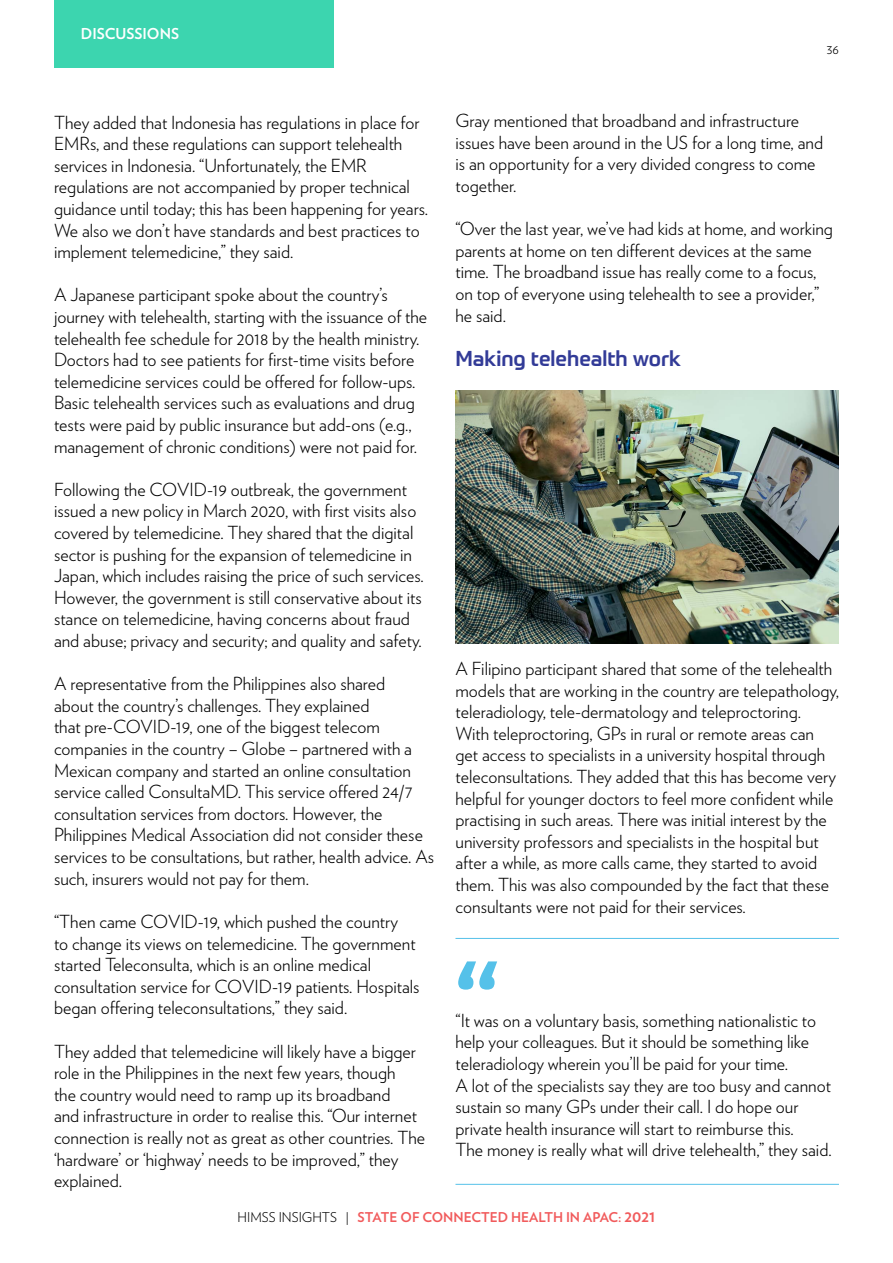
<style>
.page{position:relative;width:893px;height:1263px;background:#fff}
.page>*{position:absolute;margin:0;border:0;box-sizing:border-box;transform-origin:0 0}
.t1{font:700 90.3px "Prometo";color:#55c1e9}
.t2{font:500 21px "Prometo";color:#323b97}
.t3{font:300 18px/21.6px "Verlag";color:#000101}
.t4{font:700 15px "Verlag";color:#fff}
.t5{font:700 13.5px "Verlag";color:#f15b5c}
.t6{font:300 13.5px "Verlag";color:#000101}
.s1{font-weight:300;color:#000101}
.s2{font-size:16.5px}
</style>
<div class="page">
<img style="left:455px;top:390px;width:384px;height:253px">
<div style="left:54px;top:0;width:280px;height:68px;background:#3cd5af"></div>
<hr style="left:455px;top:938px;width:384px;height:1px;background:#55c1e9">
<hr style="left:455px;top:1184px;width:384px;height:1px;background:#55c1e9">
<p class="t4" style="left:81px;top:22px;width:100px">DISCUSSIONS</p>
<p class="t6" style="left:827px;top:39px;width:14px">36</p>
<p class="t3" style="left:54px;top:110px;width:376px">They added that Indonesia has regulations in place for EMRs, and these regulations can support telehealth services in Indonesia. “Unfortunately, the EMR regulations are not accompanied by proper technical guidance until today; this has been happening for years.<br>We also we don’t have standards and best practices to implement telemedicine,” they said.</p>
<p class="t3" style="left:54px;top:283px;width:375px">A Japanese participant spoke about the country’s journey with telehealth, starting with the issuance of the telehealth fee schedule for 2018 by the health ministry.<br>Doctors had to see patients for first-time visits before telemedicine services could be offered for follow-ups.<br>Basic telehealth services such as evaluations and drug tests were paid by public insurance but add-ons (e.g., management of chronic conditions) were not paid for.</p>
<p class="t3" style="left:54px;top:477px;width:371px">Following the COVID-19 outbreak, the government issued a new policy in March 2020, with first visits also covered by telemedicine. They shared that the digital sector is pushing for the expansion of telemedicine in Japan, which includes raising the price of such services.<br>However, the government is still conservative about its stance on telemedicine, having concerns about fraud and abuse; privacy and security; and quality and safety.</p>
<p class="t3" style="left:54px;top:672px;width:382px">A representative from the Philippines also shared<br>about the country’s challenges. They explained<br>that pre-COVID-19, one of the biggest telecom companies in the country – Globe – partnered with a Mexican company and started an online consultation service called ConsultaMD. This service offered 24/7 consultation services from doctors. However, the Philippines Medical Association did not consider these services to be consultations, but rather, health advice. As such, insurers would not pay for them.</p>
<p class="t3" style="left:54px;top:909px;width:367px">“Then came COVID-19, which pushed the country<br>to change its views on telemedicine. The government started Teleconsulta, which is an online medical consultation service for COVID-19 patients. Hospitals began offering teleconsultations,” they said.</p>
<p class="t3" style="left:54px;top:1039px;width:373px">They added that telemedicine will likely have a bigger role in the Philippines in the next few years, though<br>the country would need to ramp up its broadband<br>and infrastructure in order to realise this. “Our internet connection is really not as great as other countries. The ‘hardware’ or ‘highway’ needs to be improved,” they explained.</p>
<p class="t3" style="left:455px;top:109px;width:369px">Gray mentioned that broadband and infrastructure issues have been around in the US for a long time, and is an opportunity for a very divided congress to come together.</p>
<p class="t3" style="left:455px;top:217px;width:379px">“Over the last year, we’ve had kids at home, and working parents at home on ten different devices at the same time. The broadband issue has really come to a focus, on top of everyone using telehealth to see a provider,” he said.</p>
<p class="t2" style="left:455px;top:345px;width:227px">Making telehealth work</p>
<p class="t3" style="left:455px;top:657px;width:385px">A Filipino participant shared that some of the telehealth models that are working in the country are telepathology, teleradiology, tele-dermatology and teleproctoring.<br>With teleproctoring, GPs in rural or remote areas can get access to specialists in a university hospital through teleconsultations. They added that this has become very helpful for younger doctors to feel more confident while practising in such areas. There was initial interest by the university professors and specialists in the hospital but after a while, as more calls came, they started to avoid them. This was also compounded by the fact that these consultants were not paid for their services.</p>
<h1 class="t1" style="left:455px;top:940px;width:45px">“</h1>
<p class="t3" style="left:455px;top:1008px;width:378px">“It was on a voluntary basis, something nationalistic to help your colleagues. But it should be something like teleradiology wherein you’ll be paid for your time.<br>A lot of the specialists say they are too busy and cannot sustain so many GPs under their call. I do hope our private health insurance will start to reimburse this.<br>The money is really what will drive telehealth,” they said.</p>
<p class="t5" style="left:238px;top:1207px;width:419px"><span class="s1">HIMSS INSIGHTS |</span> STATE OF CONNECTED HEALTH IN APAC: <span class="s2">2021</span></p>
</div>
